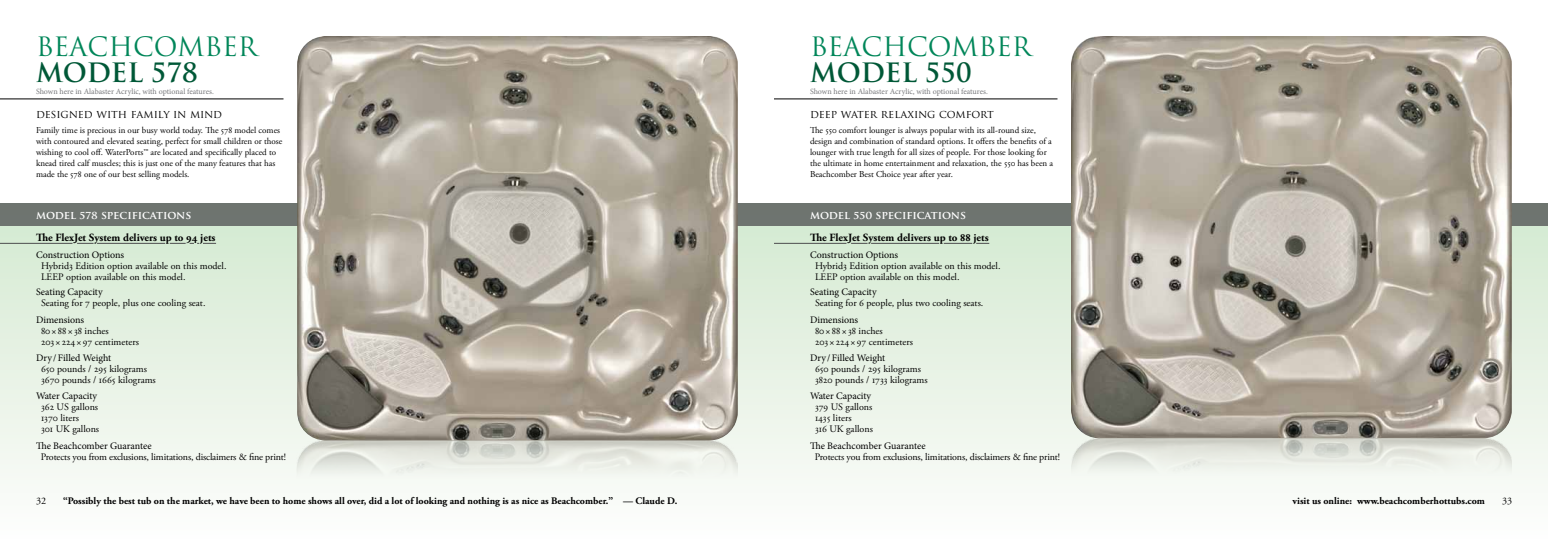
<style>
.page{position:relative;width:1548px;height:540px;background:#fff}
.page>*{position:absolute;margin:0;border:0;box-sizing:border-box;transform-origin:0 0}
.t1{font:26px "Trajan Pro";letter-spacing:-.005em;color:#008659}
.t2{font:700 26px "Trajan Pro";letter-spacing:-.005em;color:#005837}
.t3{font:700 11px "Adobe Garamond Pro";color:#000}
.t4{font:11px "Trajan Pro";color:#000}
.t5{font:700 11px "Trajan Pro";letter-spacing:-.005em;color:#fff}
.t6{font:10px/11px "Adobe Garamond Pro";color:#000}
.t7{font:10px "Minion Pro";color:#000}
.t8{font:700 10px "Adobe Garamond Pro";color:#000}
.t9{font:9px/11px "Adobe Garamond Pro";color:#000}
.t10{font:8px "Minion Pro";color:#77787b}
</style>
<div class="page">
<div style="left:0;top:204px;width:1548px;height:336px;background:linear-gradient(to bottom,#d2e8cf,#fefdfd)"></div>
<div style="left:0;top:204px;width:1548px;height:22px;background:#6e746f"></div>
<hr style="left:774px;top:243px;width:73px;height:1px;background:#4d4d4f">
<hr style="left:871px;top:243px;width:68px;height:1px;background:#4d4d4f">
<svg style="left:851px;top:243px;width:17px;height:1px"></svg>
<svg style="left:944px;top:243px;width:45px;height:1px"></svg>
<hr style="left:774px;top:99px;width:284px;height:1px;background:#000">
<hr style="left:0;top:243px;width:73px;height:1px;background:#4d4d4f">
<svg style="left:77px;top:243px;width:17px;height:1px"></svg>
<hr style="left:97px;top:243px;width:68px;height:1px;background:#4d4d4f">
<svg style="left:170px;top:243px;width:46px;height:1px"></svg>
<hr style="left:0;top:99px;width:284px;height:1px;background:#000">
<img style="left:297px;top:36px;width:441px;height:443px">
<img style="left:1071px;top:36px;width:441px;height:440px">
<h1 class="t1" style="left:36px;top:30px;width:223px">BEACHCOMBER</h1>
<h1 class="t2" style="left:36px;top:57px;width:163px">MODEL 578</h1>
<p class="t10" style="left:36px;top:86px;width:179px">Shown here in Alabaster Acrylic, with optional features.</p>
<p class="t4" style="left:36px;top:107px;width:188px">designed with family in mind</p>
<p class="t9" style="left:36px;top:125px;width:248px">Family time is precious in our busy world today. The 578 model comes with contoured and elevated seating, perfect for small children or those wishing to cool off. WaterPorts™ are located and specifically placed to knead tired calf muscles; this is just one of the many features that has made the 578 one of our best selling models.</p>
<p class="t5" style="left:36px;top:208px;width:157px">model 578 specifications</p>
<p class="t3" style="left:36px;top:231px;width:181px">The FlexJet System delivers up to 94 jets</p>
<p class="t7" style="left:36px;top:248px;width:90px">Construction Options</p>
<p class="t6" style="left:41px;top:260px;width:187px">Hybrid3 Edition option available on this model.<br>LEEP option available on this model.</p>
<p class="t7" style="left:36px;top:285px;width:68px">Seating Capacity</p>
<p class="t6" style="left:41px;top:298px;width:166px">Seating for 7 people, plus one cooling seat.</p>
<p class="t7" style="left:36px;top:313px;width:50px">Dimensions</p>
<p class="t6" style="left:41px;top:325px;width:100px">80×88 ×38 inches<br>203×224× 97 centimeters</p>
<p class="t7" style="left:36px;top:351px;width:77px">Dry /Filled Weight</p>
<p class="t6" style="left:41px;top:364px;width:116px">650 pounds / 295 kilograms<br>3670 pounds / 1665 kilograms</p>
<p class="t7" style="left:36px;top:390px;width:63px">Water Capacity</p>
<p class="t6" style="left:41px;top:402px;width:60px">362 US gallons<br>1370 liters<br>301 UK gallons</p>
<p class="t7" style="left:36px;top:439px;width:117px">The Beachcomber Guarantee</p>
<p class="t6" style="left:41px;top:452px;width:247px">Protects you from exclusions, limitations, disclaimers &amp; fine print!</p>
<h1 class="t1" style="left:810px;top:30px;width:223px">BEACHCOMBER</h1>
<h1 class="t2" style="left:810px;top:57px;width:163px">MODEL 550</h1>
<p class="t10" style="left:810px;top:86px;width:179px">Shown here in Alabaster Acrylic, with optional features.</p>
<p class="t4" style="left:810px;top:107px;width:185px">deep water relaxing comfort</p>
<p class="t9" style="left:810px;top:125px;width:245px">The 550 comfort lounger is always popular with its all-round size, design and combination of standard options. It offers the benefits of a lounger with true length for all sizes of people. For those looking for the ultimate in home entertainment and relaxation, the 550 has been a Beachcomber Best Choice year after year.</p>
<p class="t5" style="left:810px;top:208px;width:158px">model 550 specifications</p>
<p class="t3" style="left:810px;top:231px;width:180px">The FlexJet System delivers up to 88 jets</p>
<p class="t7" style="left:810px;top:248px;width:90px">Construction Options</p>
<p class="t6" style="left:815px;top:260px;width:187px">Hybrid3 Edition option available on this model.<br>LEEP option available on this model.</p>
<p class="t7" style="left:810px;top:285px;width:68px">Seating Capacity</p>
<p class="t6" style="left:815px;top:298px;width:170px">Seating for 6 people, plus two cooling seats.</p>
<p class="t7" style="left:810px;top:313px;width:50px">Dimensions</p>
<p class="t6" style="left:815px;top:325px;width:100px">80× 88 × 38 inches<br>203 × 224 ×97 centimeters</p>
<p class="t7" style="left:810px;top:351px;width:77px">Dry /Filled Weight</p>
<p class="t6" style="left:815px;top:364px;width:114px">650 pounds / 295 kilograms<br>3820 pounds / 1733 kilograms</p>
<p class="t7" style="left:810px;top:390px;width:63px">Water Capacity</p>
<p class="t6" style="left:815px;top:402px;width:59px">379 US gallons<br>1435 liters<br>316 UK gallons</p>
<p class="t7" style="left:810px;top:439px;width:117px">The Beachcomber Guarantee</p>
<p class="t6" style="left:815px;top:452px;width:247px">Protects you from exclusions, limitations, disclaimers &amp; fine print!</p>
<p class="t6" style="left:36px;top:496px;width:11px">32</p>
<p class="t8" style="left:63px;top:495px;width:616px">“Possibly the best tub on the market, we have been to home shows all over, did a lot of looking and nothing is as nice as Beachcomber.” — Claude D.</p>
<p class="t8" style="left:1293px;top:495px;width:194px">visit us online: www.beachcomberhottubs.com</p>
<p class="t6" style="left:1502px;top:496px;width:11px">33</p>
</div>
